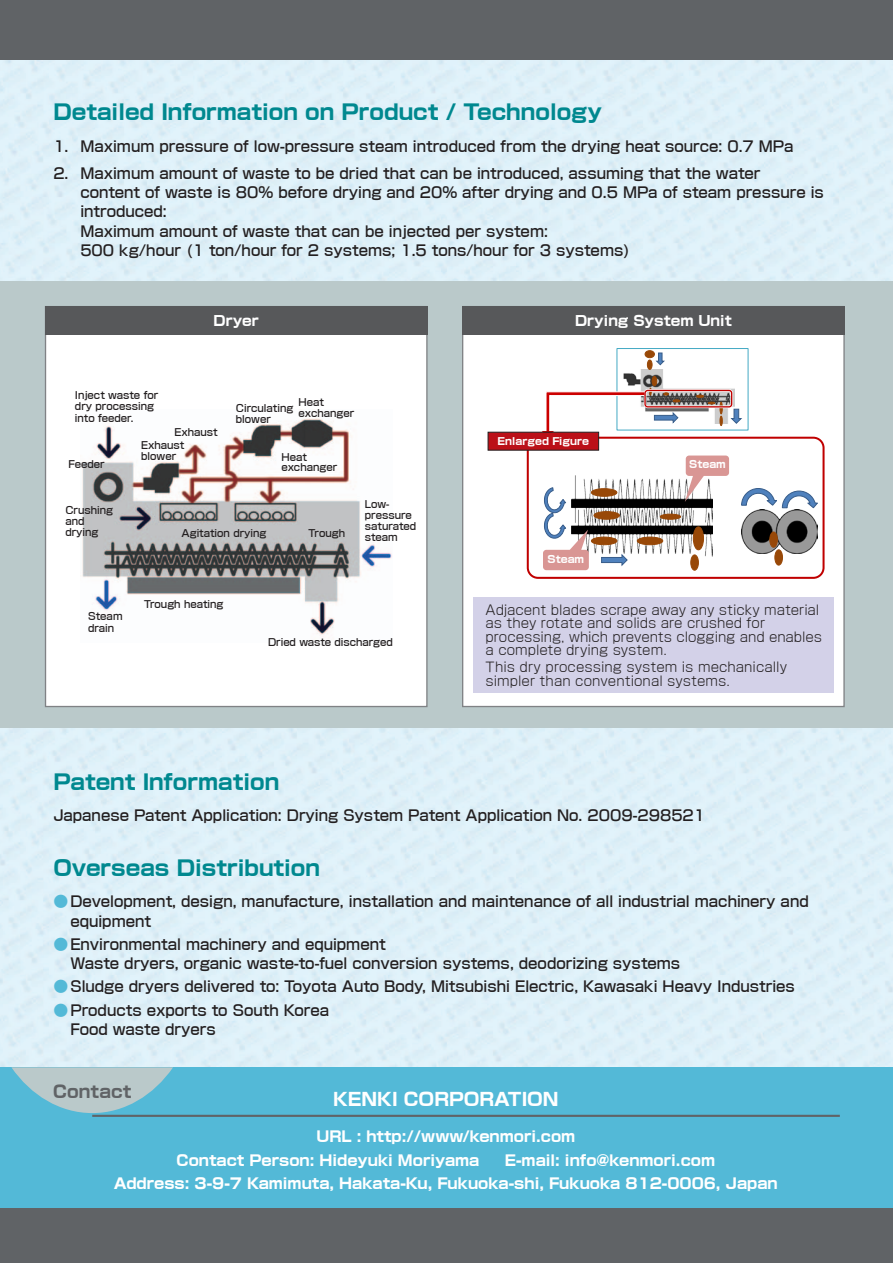
<style>
.page{position:relative;width:893px;height:1263px;background:#fff}
.page>*{position:absolute;margin:0;border:0;box-sizing:border-box;transform-origin:0 0}
.t1{font:21.3px "A TTC Shin Go Bold";color:#00888f}
.t2{font:18px "A TTC Shin Go Bold";color:#fff}
.t3{font:16.95px "A TTC Shin Go Bold";letter-spacing:.005em;color:#606366}
.t4{font:14.85px/19.2px "A TTC Shin Go Medium";color:#231f20}
.t5{font:14.85px/23.4px "A TTC Shin Go Bold";color:#fff}
.t6{font:14.1px "A TTC Shin Go Bold";color:#fff}
.t7{font:13.35px/13.4px "A TTC Shin Go Light";color:#231f20}
.t8{font:10.05px/11.1px "A TTC Shin Go Medium";color:#231f20}
.t9{font:10.05px "A TTC Shin Go Bold";color:#fff}
.s1{font-family:"A TTC Shin Go Light";color:#53b9d7}
</style>
<div class="page">
<div style="left:0;top:1067px;width:893px;height:196px;background:#53b9d7"></div>
<div style="left:0;top:1208px;width:893px;height:55px;background:#606366"></div>
<div style="left:0;top:0;width:893px;height:60px;background:#606366"></div>
<hr style="left:92px;top:1115px;width:748px;height:2px;background:#606366">
<svg style="left:11px;top:1067px;width:162px;height:46px"></svg>
<div style="left:0;top:281px;width:893px;height:447px;background:#bac9ca"></div>
<div style="left:462px;top:306px;width:383px;height:401px;background:#fff;border:1px solid #808285"></div>
<div style="left:45px;top:306px;width:383px;height:401px;background:#fff;border:1px solid #808285"></div>
<div style="left:474px;top:597px;width:360px;height:96px;background:#d3d1e8"></div>
<div style="left:690px;top:554px;width:9px;height:17px;border:1px solid #984807;border-radius:50%"></div>
<div style="left:616px;top:348px;width:133px;height:83px;border:1px solid #46aac5"></div>
<img style="left:624px;top:369px;width:39px;height:19px">
<svg style="left:655px;top:352px;width:10px;height:14px"></svg>
<div style="left:645px;top:351px;width:9px;height:7px;background:#984807;border-radius:50%"></div>
<div style="left:645px;top:350px;width:10px;height:8px;border:1px solid #984807;border-radius:50%"></div>
<div style="left:652px;top:376px;width:5px;height:10px;background:#984807;border-radius:50%"></div>
<div style="left:652px;top:376px;width:5px;height:10px;border:1px solid #984807;border-radius:50%"></div>
<div style="left:647px;top:360px;width:5px;height:9px;background:#984807;border-radius:50%"></div>
<div style="left:647px;top:360px;width:5px;height:10px;border:1px solid #984807;border-radius:50%"></div>
<div style="left:527px;top:437px;width:297px;height:142px;border:2px solid #c00000;border-radius:10px"></div>
<svg style="left:487px;top:388px;width:332px;height:182px"></svg>
<img style="left:82px;top:409px;width:310px;height:226px">
<div style="left:462px;top:306px;width:383px;height:29px;background:#57585a"></div>
<div style="left:45px;top:306px;width:383px;height:29px;background:#57585a"></div>
<h1 class="t1" style="left:53px;top:95px;width:550px">Detailed Information on Product / Technology</h1>
<p class="t4" style="left:53px;top:135px;width:742px">1. Maximum pressure of low-pressure steam introduced from the drying heat source: 0.7 MPa</p>
<p class="t4" style="left:80px;top:163px;width:745px;text-indent:-27px">2. Maximum amount of waste to be dried that can be introduced, assuming that the water content of waste is 80% before drying and 20% after drying and 0.5 MPa of steam pressure is introduced:<br>Maximum amount of waste that can be injected per system:<br>500 kg/hour (1 ton/hour for 2 systems; 1.5 tons/hour for 3 systems)</p>
<p class="t6" style="left:214px;top:309px;width:47px">Dryer</p>
<p class="t6" style="left:575px;top:309px;width:158px">Drying System Unit</p>
<p class="t8" style="left:75px;top:389px;width:85px">Inject waste for dry processing into feeder.</p>
<p class="t8" style="left:236px;top:402px;width:59px">Circulating blower</p>
<p class="t8" style="left:299px;top:395px;width:57px">Heat exchanger</p>
<p class="t8" style="left:281px;top:451px;width:27px">Heat</p>
<p class="t8" style="left:175px;top:426px;width:45px">Exhaust</p>
<p class="t8" style="left:141px;top:439px;width:45px">Exhaust blower</p>
<p class="t8" style="left:68px;top:458px;width:38px">Feeder</p>
<p class="t8" style="left:281px;top:460px;width:57px">exchanger</p>
<p class="t8" style="left:65px;top:504px;width:49px">Crushing and drying</p>
<p class="t8" style="left:181px;top:526px;width:86px">Agitation drying</p>
<p class="t8" style="left:308px;top:526px;width:38px">Trough</p>
<p class="t8" style="left:365px;top:497px;width:53px">Low&shy;pressure saturated steam</p>
<p class="t8" style="left:88px;top:610px;width:36px">Steam drain</p>
<p class="t8" style="left:144px;top:597px;width:81px">Trough heating</p>
<p class="t8" style="left:268px;top:635px;width:126px">Dried waste discharged</p>
<p class="t9" style="left:498px;top:433px;width:93px">Enlarged Figure</p>
<p class="t9" style="left:547px;top:551px;width:38px">Steam</p>
<p class="t9" style="left:689px;top:456px;width:38px">Steam</p>
<p class="t7" style="left:486px;top:602px;width:338px">Adjacent blades scrape away any sticky material as they rotate and solids are crushed for processing, which prevents clogging and enables a complete drying system.</p>
<p class="t7" style="left:486px;top:659px;width:303px">This dry processing system is mechanically simpler than conventional systems.</p>
<h1 class="t1" style="left:53px;top:765px;width:227px">Patent Information</h1>
<p class="t4" style="left:53px;top:805px;width:653px">Japanese Patent Application: Drying System Patent Application No. 2009-298521</p>
<h1 class="t1" style="left:53px;top:851px;width:268px">Overseas Distribution</h1>
<p class="t4" style="left:70px;top:891px;width:740px;text-indent:-17px"><span class="s1">●</span>Development, design, manufacture, installation and maintenance of all industrial machinery and equipment</p>
<p class="t4" style="left:70px;top:933px;width:611px;text-indent:-17px"><span class="s1">●</span>Environmental machinery and equipment<br>Waste dryers, organic waste-to-fuel conversion systems, deodorizing systems</p>
<p class="t4" style="left:53px;top:976px;width:743px"><span class="s1">●</span>Sludge dryers delivered to: Toyota Auto Body, Mitsubishi Electric, Kawasaki Heavy Industries</p>
<p class="t4" style="left:70px;top:999px;width:260px;text-indent:-17px"><span class="s1">●</span>Products exports to South Korea<br>Food waste dryers</p>
<p class="t3" style="left:53px;top:1078px;width:80px">Contact</p>
<p class="t2" style="left:333px;top:1085px;width:227px">KENKI CORPORATION</p>
<p class="t5" style="left:177px;top:1124px;width:400px;text-indent:140px">URL : http://www/kenmori.com<br>Contact Person: Hideyuki Moriyama</p>
<p class="t5" style="left:114px;top:1147px;width:665px;text-indent:391px">E-mail: info@kenmori.com<br>Address: 3-9-7 Kamimuta, Hakata-Ku, Fukuoka-shi, Fukuoka 812-0006, Japan</p>
</div>
